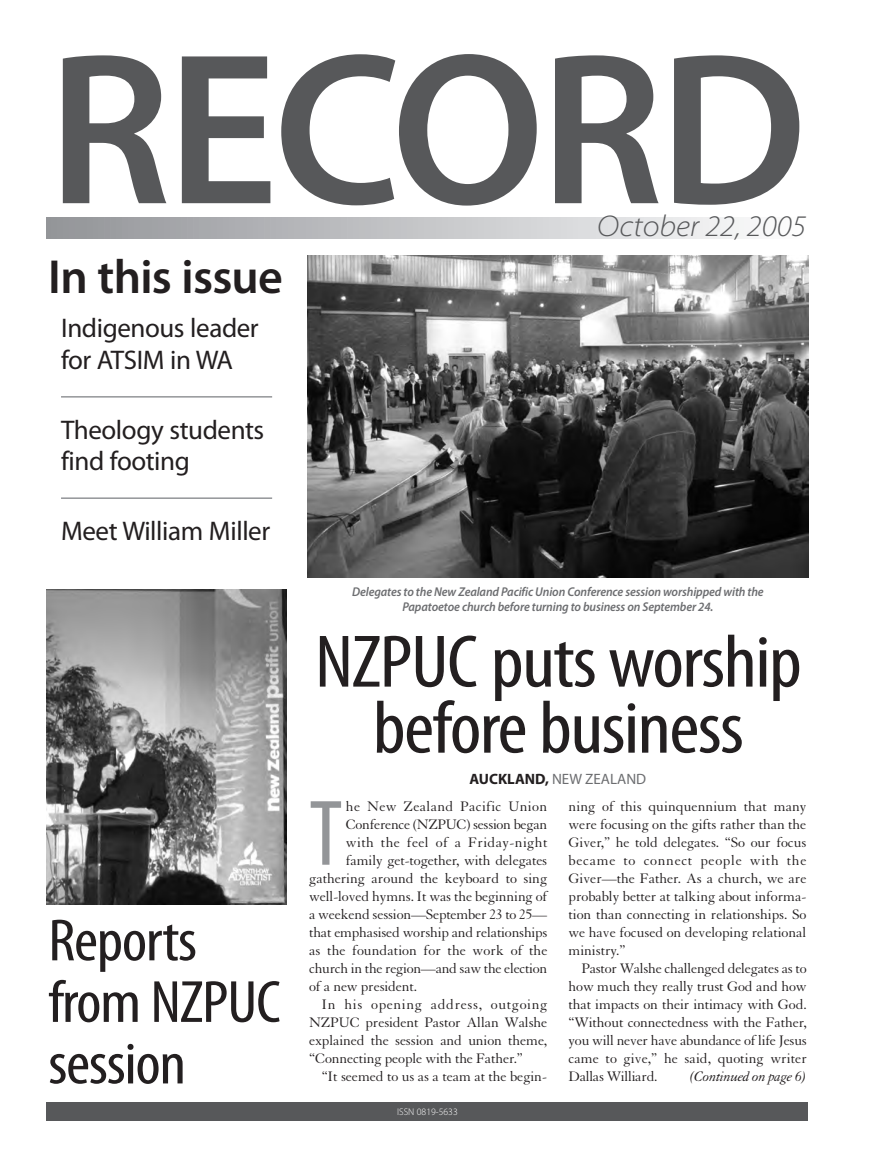
<style>
.page{position:relative;width:872px;height:1149px;background:#fff}
.page>*{position:absolute;margin:0;border:0;box-sizing:border-box;transform-origin:0 0}
.t1{font:600 217.5px "Myriad Pro";letter-spacing:-.02em;color:#57585a}
.t2{font:condensed 94.05px "Myriad Pro";color:#939598}
.t3{font:condensed 75px/66px "Myriad Pro";letter-spacing:-.02em;color:#231f20;text-align:center;scale:1.1 1}
.t4{font:condensed 60px/61.5px "Myriad Pro";letter-spacing:-.02em;color:#231f20;scale:1.1 1}
.t5{font:600 48px "Myriad Pro";letter-spacing:-.015em;color:#231f20}
.t6{font:italic 300 semi-expanded 30px "Myriad Pro";color:#57585a}
.t7{font:27px/31.5px "Myriad Pro";letter-spacing:-.015em;color:#231f20}
.t8{font:15px/18px "Granjon";letter-spacing:-.01em;color:#231f20;text-align:justify}
.t9{font:15px "Granjon";letter-spacing:.04em;color:#231f20}
.t10{font:15px "Granjon";letter-spacing:.025em;color:#231f20}
.t11{font:15px "Granjon";letter-spacing:.02em;color:#231f20}
.t12{font:15px "Myriad Pro";color:#6c6d70}
.t13{font:italic 15px "Granjon";letter-spacing:-.02em;color:#231f20}
.t14{font:italic 600 12.75px/15.3px "Myriad Pro";letter-spacing:-.01em;color:#6c6d70;text-align:center;scale:.95 1}
.t15{font:300 9.75px "Myriad Pro";color:#fff}
.s1{font-weight:700;color:#231f20}
</style>
<div class="page">
<img style="left:47px;top:589px;width:239px;height:315px">
<img style="left:308px;top:255px;width:500px;height:322px">
<hr style="left:61px;top:396px;width:211px;height:1px;background:#939598">
<hr style="left:61px;top:497px;width:211px;height:2px;background:#939598">
<div style="left:47px;top:1102px;width:761px;height:18px;background:#57585a"></div>
<svg style="left:48px;top:217px;width:7px;height:22px"></svg>
<hr style="left:59px;top:217px;width:2px;height:22px;background:#95979a">
<hr style="left:65px;top:217px;width:2px;height:22px;background:#96989b">
<hr style="left:71px;top:217px;width:2px;height:22px;background:#97989c">
<svg style="left:77px;top:217px;width:55px;height:22px"></svg>
<hr style="left:136px;top:217px;width:2px;height:22px;background:#a0a1a5">
<hr style="left:142px;top:217px;width:2px;height:22px;background:#a0a2a5">
<hr style="left:148px;top:217px;width:2px;height:22px;background:#a0a2a5">
<svg style="left:154px;top:217px;width:55px;height:22px"></svg>
<hr style="left:213px;top:217px;width:2px;height:22px;background:#a9aaae">
<hr style="left:219px;top:217px;width:2px;height:22px;background:#aaabaf">
<hr style="left:225px;top:217px;width:2px;height:22px;background:#abacb0">
<svg style="left:231px;top:217px;width:55px;height:22px"></svg>
<hr style="left:290px;top:217px;width:2px;height:22px;background:#b4b5b8">
<hr style="left:296px;top:217px;width:2px;height:22px;background:#b5b6b9">
<hr style="left:302px;top:217px;width:2px;height:22px;background:#b5b6ba">
<svg style="left:308px;top:217px;width:55px;height:22px"></svg>
<hr style="left:367px;top:217px;width:2px;height:22px;background:#bebfc2">
<hr style="left:373px;top:217px;width:2px;height:22px;background:#bfc0c3">
<hr style="left:379px;top:217px;width:2px;height:22px;background:#c0c1c4">
<svg style="left:385px;top:217px;width:55px;height:22px"></svg>
<hr style="left:444px;top:217px;width:2px;height:22px;background:#c9cacc">
<hr style="left:450px;top:217px;width:2px;height:22px;background:#cacbcd">
<hr style="left:456px;top:217px;width:2px;height:22px;background:#cbccce">
<svg style="left:462px;top:217px;width:55px;height:22px"></svg>
<hr style="left:521px;top:217px;width:2px;height:22px;background:#d4d5d7">
<hr style="left:527px;top:217px;width:2px;height:22px;background:#d4d5d7">
<hr style="left:533px;top:217px;width:2px;height:22px;background:#d5d6d8">
<svg style="left:539px;top:217px;width:55px;height:22px"></svg>
<hr style="left:598px;top:217px;width:2px;height:22px;background:#dedfe1">
<hr style="left:604px;top:217px;width:2px;height:22px;background:#dfe0e2">
<hr style="left:610px;top:217px;width:2px;height:22px;background:#e0e1e3">
<svg style="left:616px;top:217px;width:55px;height:22px"></svg>
<hr style="left:675px;top:217px;width:2px;height:22px;background:#eaebec">
<hr style="left:681px;top:217px;width:2px;height:22px;background:#ebebed">
<hr style="left:687px;top:217px;width:2px;height:22px;background:#ececee">
<svg style="left:693px;top:217px;width:51px;height:22px"></svg>
<hr style="left:752px;top:217px;width:2px;height:22px;background:#f6f6f7">
<hr style="left:758px;top:217px;width:2px;height:22px;background:#f7f7f8">
<hr style="left:764px;top:217px;width:2px;height:22px;background:#f8f8f9">
<h1 class="t1" style="left:47px;top:48px;width:761px">RECORD</h1>
<h3 class="t5" style="left:48px;top:258px;width:236px">In this issue</h3>
<h3 class="t7" style="left:61px;top:314px;width:199px">Indigenous leader for ATSIM in WA</h3>
<h3 class="t7" style="left:61px;top:415px;width:205px">Theology students find footing</h3>
<h3 class="t7" style="left:61px;top:517px;width:211px">Meet William Miller</h3>
<h3 class="t4" style="left:48px;top:914px;width:213px">Reports from NZPUC session</h3>
<h3 class="t6" style="left:597px;top:214px;width:211px">October 22, 2005</h3>
<p class="t14" style="left:352px;top:584px;width:435px">Delegates to the New Zealand Pacific Union Conference session worshipped with the<br>Papatoetoe church before turning to business on September 24.</p>
<h3 class="t3" style="left:315px;top:635px;width:444px">NZPUC puts worship before business</h3>
<p class="t12" style="left:469px;top:772px;width:178px"><span class="s1">AUCKLAND,</span> NEW ZEALAND</p>
<h2 class="t2" style="left:309px;top:799px;width:35px">T</h2>
<p class="t11" style="left:346px;top:800px;width:203px">he New Zealand Pacific Union</p>
<p class="t8" style="left:346px;top:816px;width:203px">Conference (NZPUC) session began</p>
<p class="t10" style="left:346px;top:836px;width:203px">with the feel of a Friday-night</p>
<p class="t8" style="left:346px;top:852px;width:203px">family get-together, with delegates</p>
<p class="t8" style="left:309px;top:870px;width:239px">gathering around the keyboard to sing</p>
<p class="t8" style="left:309px;top:888px;width:239px">well-loved hymns. It was the beginning of</p>
<p class="t8" style="left:309px;top:906px;width:239px">a weekend session—September 23 to 25—</p>
<p class="t8" style="left:309px;top:924px;width:240px">that emphasised worship and relationships</p>
<p class="t8" style="left:309px;top:942px;width:240px">as the foundation for the work of the</p>
<p class="t8" style="left:309px;top:960px;width:239px">church in the region—and saw the election</p>
<p class="t8" style="left:309px;top:978px;width:109px">of a new president.</p>
<p class="t9" style="left:322px;top:998px;width:227px">In his opening address, outgoing</p>
<p class="t8" style="left:309px;top:1014px;width:240px">NZPUC president Pastor Allan Walshe</p>
<p class="t8" style="left:309px;top:1032px;width:240px">explained the session and union theme,</p>
<p class="t8" style="left:309px;top:1050px;width:215px">“Connecting people with the Father.”</p>
<p class="t8" style="left:322px;top:1068px;width:227px">“It seemed to us as a team at the begin-</p>
<p class="t15" style="left:397px;top:1107px;width:62px">ISSN 0819-5633</p>
<p class="t8" style="left:568px;top:798px;width:239px">ning of this quinquennium that many were focusing on the gifts rather than the Giver,” he told delegates. “So our focus became to connect people with the Giver—the Father. As a church, we are probably better at talking about informa&shy;tion than connecting in relationships. So we have focused on developing relational ministry.”</p>
<p class="t8" style="left:568px;top:960px;width:240px;text-indent:13px">Pastor Walshe challenged delegates as to how much they really trust God and how that impacts on their intimacy with God. “Without connectedness with the Father, you will never have abundance of life Jesus came to give,” he said, quoting writer Dallas Williard.</p>
<p class="t13" style="left:689px;top:1070px;width:119px">(Continued on page 6)</p>
</div>
